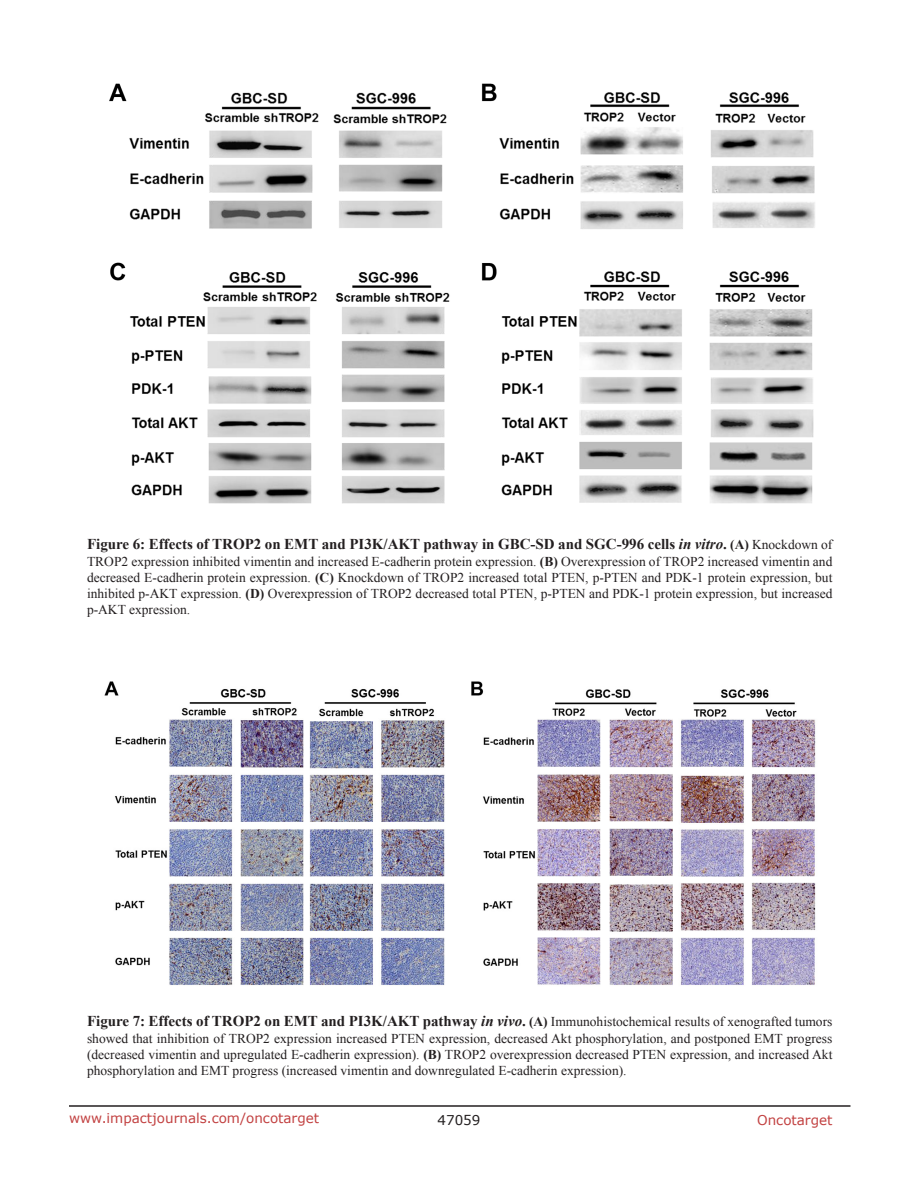
<style>
.page{position:relative;width:918px;height:1188px;background:#fff}
.page>*{position:absolute;margin:0;border:0;box-sizing:border-box;transform-origin:0 0}
.figuretext{font:700 15px "Times New Roman";color:#231f20}
.figuretext-2{font:13.5px/16.2px "Times New Roman";color:#231f20;text-align:justify}
.t1{font:13.5px "Verdana";color:#c24141}
.t2{font:13.5px "Verdana";color:#231f20}
.s1{font-style:italic}
.s2{font-size:13.5px}
.s3{font-weight:400;font-size:13.5px}
.s4{font-weight:700}
</style>
<div class="page">
<hr style="left:69px;top:1105px;width:781px;height:2px;background:#231f20">
<img style="left:109px;top:83px;width:706px;height:421px">
<img style="left:104px;top:681px;width:712px;height:304px">
<p class="figuretext" style="left:87px;top:534px;width:747px">Figure 6: Effects of TROP2 on EMT and PI3K/AKT pathway in GBC-SD and SGC-996 cells <span class="s1">in vitro</span>. <span class="s2">(A)</span> <span class="s3">Knockdown of</span></p>
<p class="figuretext-2" style="left:87px;top:553px;width:747px">TROP2 expression inhibited vimentin and increased E-cadherin protein expression. <span class="s4">(B)</span> Overexpression of TROP2 increased vimentin and decreased E-cadherin protein expression. <span class="s4">(C)</span> Knockdown of TROP2 increased total PTEN, p-PTEN and PDK-1 protein expression, but inhibited p-AKT expression. <span class="s4">(D)</span> Overexpression of TROP2 decreased total PTEN, p-PTEN and PDK-1 protein expression, but increased p-AKT expression.</p>
<p class="figuretext" style="left:87px;top:1011px;width:747px">Figure 7: Effects of TROP2 on EMT and PI3K/AKT pathway <span class="s1">in vivo</span>. <span class="s2">(A)</span> <span class="s3">Immunohistochemical results of xenografted tumors</span></p>
<p class="figuretext-2" style="left:87px;top:1030px;width:747px">showed that inhibition of TROP2 expression increased PTEN expression, decreased Akt phosphorylation, and postponed EMT progress (decreased vimentin and upregulated E-cadherin expression). <span class="s4">(B)</span> TROP2 overexpression decreased PTEN expression, and increased Akt phosphorylation and EMT progress (increased vimentin and downregulated E-cadherin expression).</p>
<p class="t1" style="left:69px;top:1109px;width:252px">www.impactjournals.com/oncotarget</p>
<p class="t2" style="left:438px;top:1111px;width:44px">47059</p>
<p class="t1" style="left:757px;top:1111px;width:77px">Oncotarget</p>
</div>
